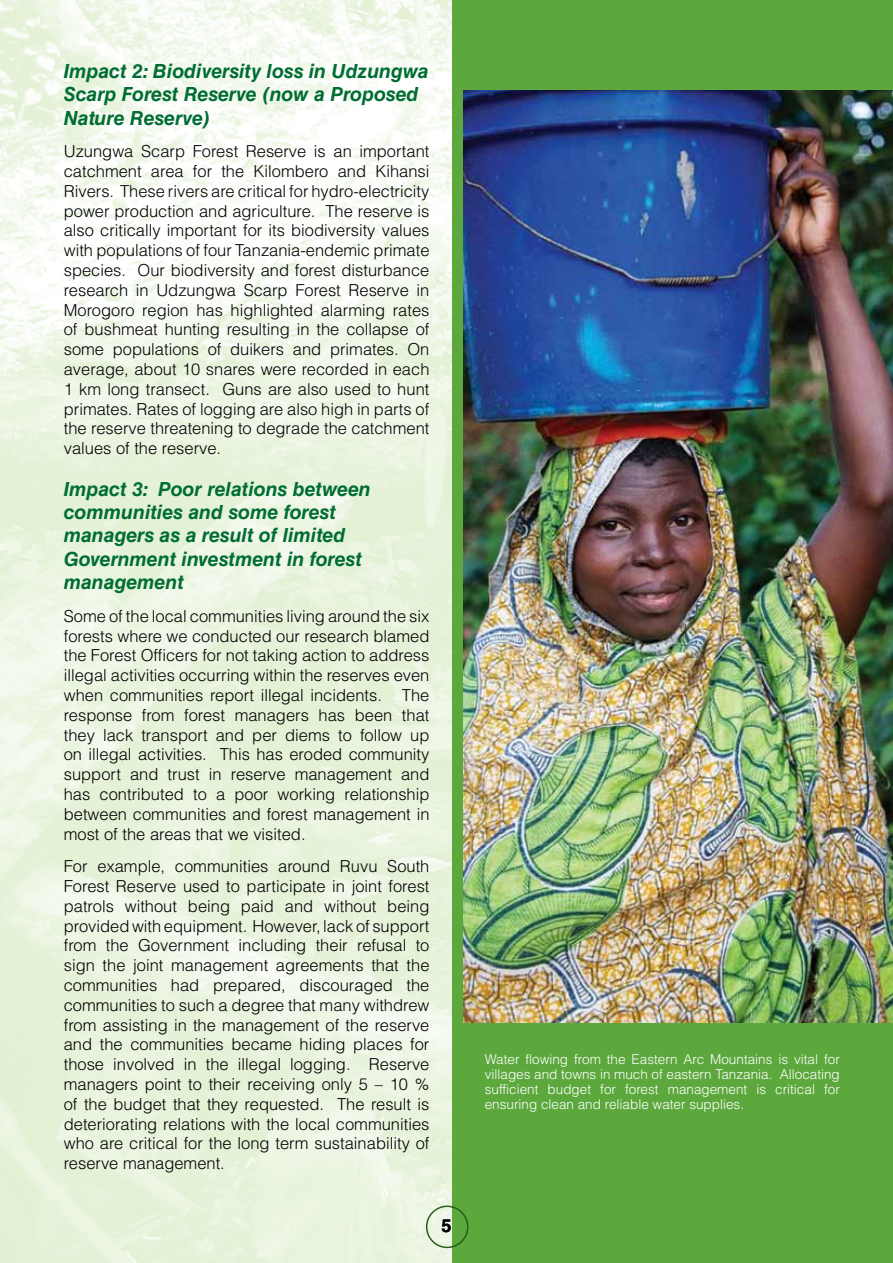
<style>
.page{position:relative;width:893px;height:1263px;background:#fff}
.page>*{position:absolute;margin:0;border:0;box-sizing:border-box;transform-origin:0 0}
.t1{font:italic 700 19.5px/23.4px "Helvetica LT Std";color:#006d33}
.t2{font:700 18px "Helvetica LT Std";color:#000}
.t3{font:300 16.5px/19.8px "Helvetica LT Std";color:#000;text-align:justify}
.t4{font:300 13.5px/14.9px "Helvetica LT Std";color:#fff;text-align:justify}
</style>
<div class="page">
<img style="left:0;top:0;width:453px;height:1263px">
<div style="left:453px;top:0;width:440px;height:1263px;background:#5ca83d"></div>
<img style="left:0;top:723px;width:1px;height:540px">
<img style="left:463px;top:91px;width:430px;height:932px">
<div style="left:426px;top:1205px;width:42px;height:43px;border:2px solid #275f1b;border-radius:50%"></div>
<p class="t1" style="left:64px;top:59px;width:366px">Impact 2: Biodiversity loss in Udzungwa<br>Scarp Forest Reserve (now a Proposed<br>Nature Reserve)</p>
<p class="t3" style="left:64px;top:141px;width:367px">Uzungwa Scarp Forest Reserve is an important catchment area for the Kilombero and Kihansi Rivers. These rivers are critical for hydro-electricity power production and agriculture. The reserve is also critically important for its biodiversity values with populations of four Tanzania-endemic primate species. Our biodiversity and forest disturbance research in Udzungwa Scarp Forest Reserve in Morogoro region has highlighted alarming rates of bushmeat hunting resulting in the collapse of some populations of duikers and primates. On average, about 10 snares were recorded in each 1 km long transect. Guns are also used to hunt primates. Rates of logging are also high in parts of the reserve threatening to degrade the catchment values of the reserve.</p>
<p class="t1" style="left:64px;top:477px;width:308px">Impact 3: Poor relations between communities and some forest managers as a result of limited<br>Government investment in forest management</p>
<p class="t3" style="left:64px;top:606px;width:367px">Some of the local communities living around the six forests where we conducted our research blamed the Forest Officers for not taking action to address illegal activities occurring within the reserves even when communities report illegal incidents. The response from forest managers has been that they lack transport and per diems to follow up on illegal activities. This has eroded community support and trust in reserve management and has contributed to a poor working relationship between communities and forest management in most of the areas that we visited.</p>
<p class="t3" style="left:64px;top:856px;width:367px">For example, communities around Ruvu South Forest Reserve used to participate in joint forest patrols without being paid and without being provided with equipment. However, lack of support from the Government including their refusal to sign the joint management agreements that the communities had prepared, discouraged the communities to such a degree that many withdrew from assisting in the management of the reserve and the communities became hiding places for those involved in the illegal logging. Reserve managers point to their receiving only 5 – 10 % of the budget that they requested. The result is deteriorating relations with the local communities who are critical for the long term sustainability of reserve management.</p>
<p class="t2" style="left:441px;top:1215px;width:12px">5</p>
<p class="t4" style="left:485px;top:1052px;width:357px">Water flowing from the Eastern Arc Mountains is vital for villages and towns in much of eastern Tanzania. Allocating sufficient budget for forest management is critical for ensuring clean and reliable water supplies.</p>
</div>
